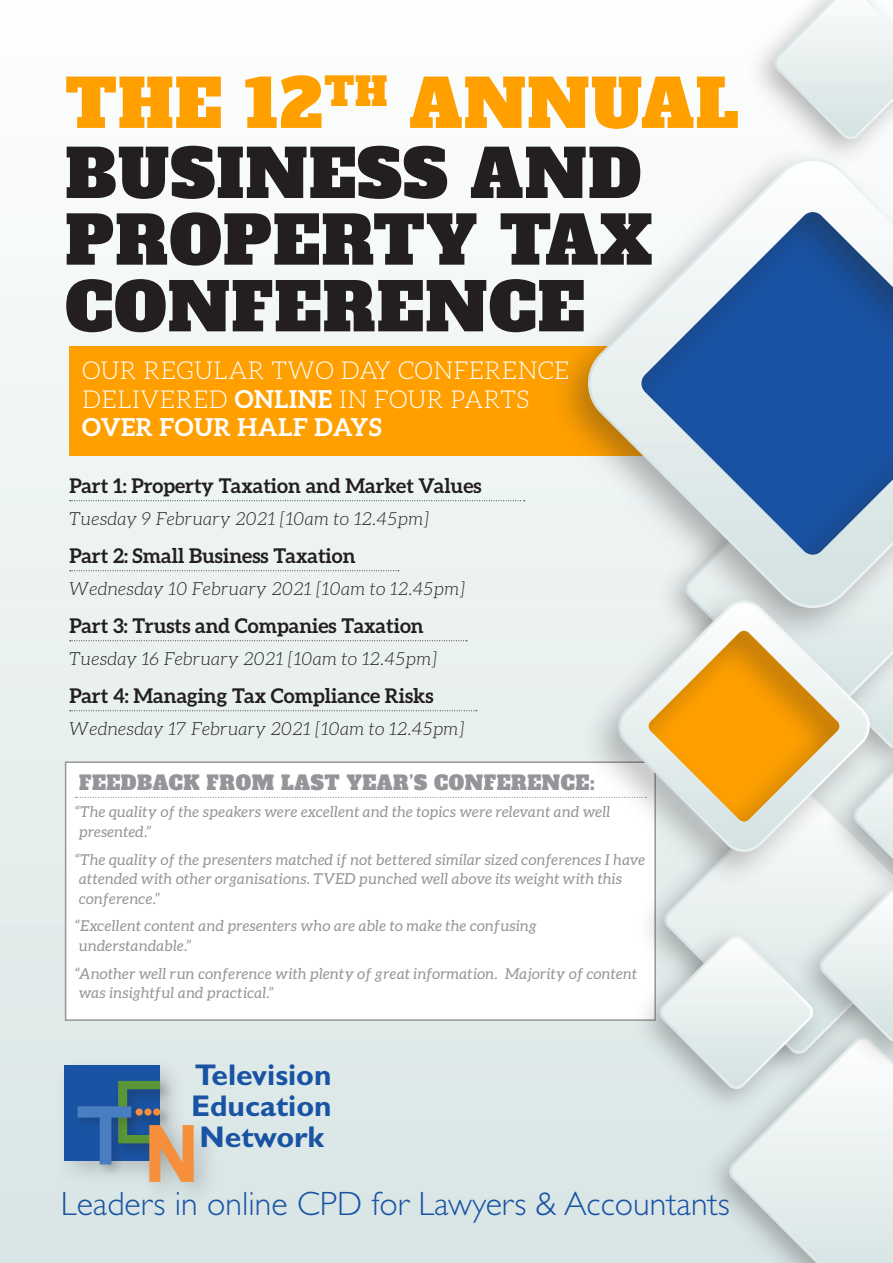
<style>
.page{position:relative;width:893px;height:1263px;background:#fff}
.page>*{position:absolute;margin:0;border:0;box-sizing:border-box;transform-origin:0 0}
.P1-H1{font:66px/66.6px "Alfa Slab One";letter-spacing:.02em;color:#231f20}
.P1-H1-2{font:66px "Alfa Slab One";letter-spacing:.02em;color:#ffa000}
.t1{font:300 33.9px "Gill Sans";color:#1953a3}
.t2{font:700 30px "Gill Sans";color:#1953a3}
.t3{font:300 24.75px/28.5px "Aleo";letter-spacing:.02em;color:#fff}
.P1-4dayHEAD{font:700 20.25px "Aleo";color:#231f20}
.P1-topix{font:19.5px "Alfa Slab One";letter-spacing:.03em;color:#939598}
.P1-4dayDATE{font:italic 300 18px "Aleo";letter-spacing:.02em;color:#231f20}
.P1-topix-2{font:italic 15px/19.4px "Aleo";letter-spacing:.02em;color:#939598}
.s1{font-weight:700}
</style>
<div class="page">
<div style="left:0;top:0;width:893px;height:1263px;background:linear-gradient(to bottom,#fdfefd,#d8e4e4)"></div>
<div style="left:742px;top:0;width:151px;height:178px;background:#231f20;opacity:.33"></div>
<svg style="left:773px;top:0;width:120px;height:140px"></svg>
<div style="left:54px;top:1054px;width:142px;height:142px;background:#dbe7e7"></div>
<div style="left:65px;top:1065px;width:95px;height:95px;background:#1953a3"></div>
<div style="left:113px;top:1076px;width:68px;height:89px;background:#231f20;opacity:.3"></div>
<div style="left:75px;top:1103px;width:76px;height:81px;background:#231f20;opacity:.2"></div>
<div style="left:138px;top:1114px;width:91px;height:103px;background:#231f20;opacity:.2"></div>
<svg style="left:78px;top:1081px;width:116px;height:101px"></svg>
<div style="left:66px;top:762px;width:589px;height:258px;background:#fff"></div>
<svg style="left:70px;top:500px;width:455px;height:1px"></svg>
<svg style="left:70px;top:570px;width:329px;height:1px"></svg>
<div style="left:69px;top:347px;width:601px;height:109px;background:#ffa000"></div>
<div style="left:627px;top:920px;width:208px;height:208px;background:#231f20;opacity:.33"></div>
<svg style="left:658px;top:902px;width:235px;height:361px;background:#dee7e7"></svg>
<div style="left:547px;top:143px;width:346px;height:514px;background:#231f20;opacity:.33"></div>
<svg style="left:584px;top:157px;width:309px;height:427px"></svg>
<svg style="left:70px;top:596px;width:507px;height:202px"></svg>
<div style="left:577px;top:584px;width:316px;height:318px;background:#231f20;opacity:.33"></div>
<svg style="left:616px;top:600px;width:256px;height:254px"></svg>
<p class="P1-H1-2" style="left:65px;top:46px;width:675px">THE 12<sup>TH</sup> ANNUAL</p>
<p class="P1-H1" style="left:65px;top:135px;width:589px">BUSINESS AND<br>PROPERTY TAX<br>CONFERENCE</p>
<p class="t3" style="left:82px;top:356px;width:489px">OUR REGULAR TWO DAY CONFERENCE<br>DELIVERED <span class="s1">online</span> IN FOUR PARTS <span class="s1">over four half days</span></p>
<p class="P1-4dayHEAD" style="left:69px;top:474px;width:414px">Part 1: Property Taxation and Market Values</p>
<p class="P1-4dayDATE" style="left:69px;top:509px;width:361px">Tuesday 9 February 2021 [10am to 12.45pm]</p>
<p class="P1-4dayHEAD" style="left:69px;top:544px;width:288px">Part 2: Small Business Taxation</p>
<p class="P1-4dayDATE" style="left:69px;top:579px;width:397px">Wednesday 10 February 2021 [10am to 12.45pm]</p>
<p class="P1-4dayHEAD" style="left:69px;top:614px;width:356px">Part 3: Trusts and Companies Taxation</p>
<p class="P1-4dayDATE" style="left:69px;top:649px;width:369px">Tuesday 16 February 2021 [10am to 12.45pm]</p>
<p class="P1-4dayHEAD" style="left:69px;top:684px;width:366px">Part 4: Managing Tax Compliance Risks</p>
<p class="P1-4dayDATE" style="left:69px;top:719px;width:396px">Wednesday 17 February 2021 [10am to 12.45pm]</p>
<p class="P1-topix" style="left:79px;top:765px;width:75px">FEEDBAC</p>
<p class="P1-topix" style="left:183px;top:765px;width:413px">K FROM LAST YEAR’S CONFERENCE:</p>
<p class="P1-topix-2" style="left:75px;top:802px;width:537px">“The quality of the speakers were excellent and the topics were relevant and well presented.”</p>
<p class="P1-topix-2" style="left:75px;top:849px;width:572px">“The quality of the presenters matched if not bettered similar sized conferences I have attended with other organisations. TVED punched well above its weight with this conference.”</p>
<p class="P1-topix-2" style="left:75px;top:916px;width:463px">“Excellent content and presenters who are able to make the confusing understandable.”</p>
<p class="P1-topix-2" style="left:75px;top:963px;width:564px">“Another well run conference with plenty of great information. Majority of content was insightful and practical.”</p>
<p class="t2" style="left:195px;top:1057px;width:138px">Television</p>
<p class="t2" style="left:191px;top:1088px;width:142px">Education</p>
<p class="t2" style="left:199px;top:1119px;width:126px">Network</p>
<p class="t1" style="left:61px;top:1184px;width:670px">Leaders in online CPD for Lawyers &amp; Accountants</p>
</div>
